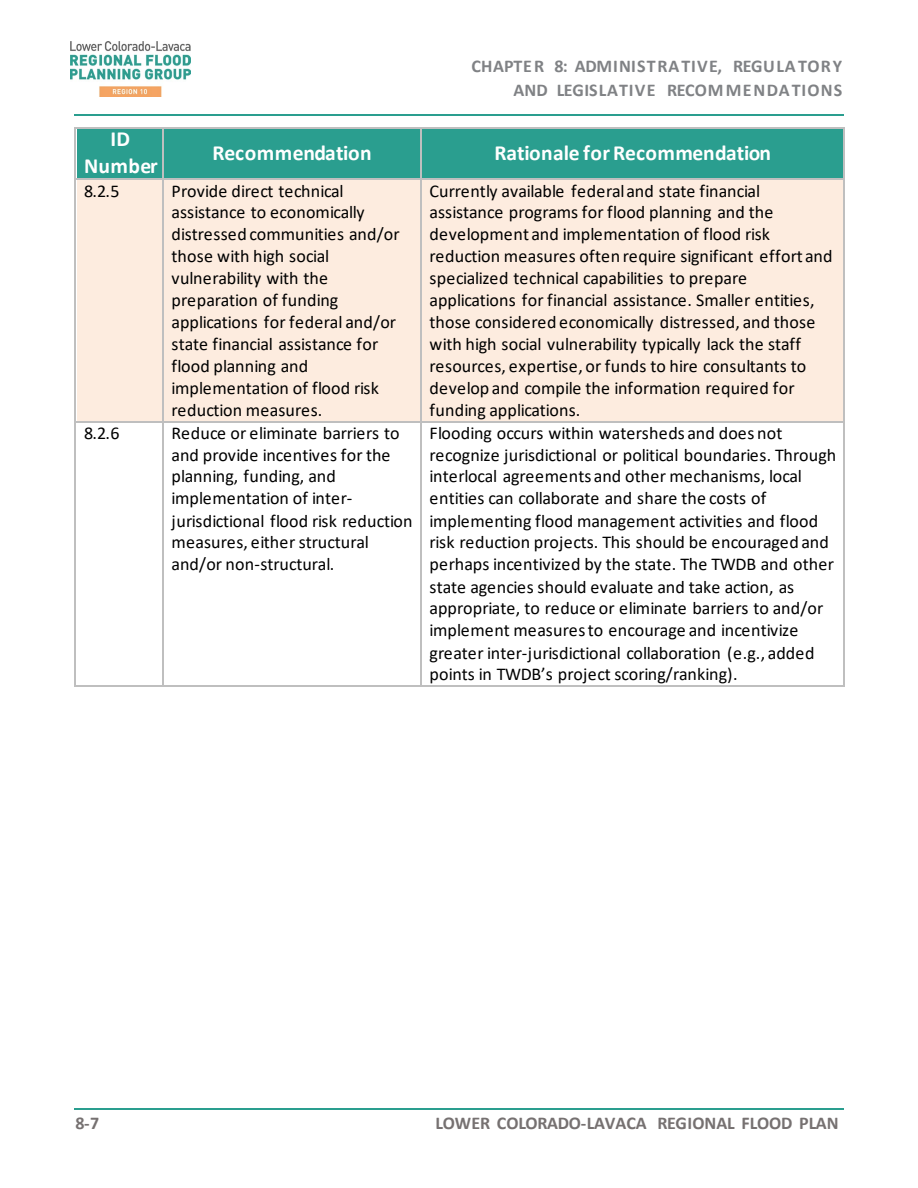
<style>
.page{position:relative;width:918px;height:1188px;background:#fff}
.page>*{position:absolute;margin:0;border:0;box-sizing:border-box;transform-origin:0 0}
.t1{font:700 21.6px/26.4px "Calibri";letter-spacing:.005em;color:#fff;text-align:center}
.t2{font:18px/21.9px "Calibri";color:#000}
.t3{font:700 18px/24px "Calibri";letter-spacing:.045em;color:#808285;text-align:right}
.t4{font:700 18px "Calibri";letter-spacing:-.01em;color:#767171}
</style>
<div class="page">
<hr style="left:74px;top:114px;width:770px;height:1px;background:#2a9e8f">
<hr style="left:74px;top:1109px;width:770px;height:1px;background:#2a9e8f">
<img style="left:71px;top:42px;width:119px;height:55px">
<div style="left:77px;top:127px;width:86px;height:52px;background:#2a9e8f"></div>
<div style="left:164px;top:127px;width:257px;height:52px;background:#2a9e8f"></div>
<div style="left:422px;top:127px;width:423px;height:52px;background:#2a9e8f"></div>
<hr style="left:76px;top:127px;width:86px;height:1px;background:#bfbfbf">
<hr style="left:163px;top:127px;width:257px;height:1px;background:#bfbfbf">
<hr style="left:421px;top:127px;width:423px;height:1px;background:#bfbfbf">
<hr style="left:74px;top:128px;width:2px;height:51px;background:#bfbfbf">
<hr style="left:162px;top:128px;width:1px;height:51px;background:#bfbfbf">
<hr style="left:420px;top:128px;width:1px;height:51px;background:#bfbfbf">
<hr style="left:844px;top:128px;width:1px;height:51px;background:#bfbfbf">
<div style="left:77px;top:180px;width:86px;height:241px;background:#fdecdf"></div>
<div style="left:164px;top:180px;width:257px;height:241px;background:#fdecdf"></div>
<div style="left:422px;top:180px;width:423px;height:241px;background:#fdecdf"></div>
<hr style="left:76px;top:179px;width:86px;height:1px;background:#bfbfbf">
<hr style="left:163px;top:179px;width:257px;height:1px;background:#bfbfbf">
<hr style="left:421px;top:179px;width:423px;height:1px;background:#bfbfbf">
<hr style="left:74px;top:180px;width:2px;height:241px;background:#bfbfbf">
<hr style="left:162px;top:180px;width:1px;height:241px;background:#bfbfbf">
<hr style="left:420px;top:180px;width:1px;height:241px;background:#bfbfbf">
<hr style="left:844px;top:180px;width:1px;height:241px;background:#bfbfbf">
<hr style="left:76px;top:421px;width:86px;height:1px;background:#bfbfbf">
<hr style="left:163px;top:421px;width:257px;height:1px;background:#bfbfbf">
<hr style="left:421px;top:421px;width:423px;height:1px;background:#bfbfbf">
<hr style="left:74px;top:422px;width:2px;height:263px;background:#bfbfbf">
<hr style="left:76px;top:685px;width:86px;height:1px;background:#bfbfbf">
<hr style="left:162px;top:422px;width:1px;height:263px;background:#bfbfbf">
<hr style="left:163px;top:685px;width:257px;height:1px;background:#bfbfbf">
<hr style="left:420px;top:422px;width:1px;height:263px;background:#bfbfbf">
<hr style="left:421px;top:685px;width:423px;height:1px;background:#bfbfbf">
<hr style="left:844px;top:422px;width:1px;height:263px;background:#bfbfbf">
<p class="t1" style="left:84px;top:126px;width:75px">ID<br>Number</p>
<p class="t3" style="left:472px;top:54px;width:372px">CHAPTER 8: ADMINISTRATIVE, REGULATORY<br>AND LEGISLATIVE RECOMMENDATIONS</p>
<p class="t1" style="left:212px;top:139px;width:161px">Recommendation</p>
<p class="t1" style="left:494px;top:139px;width:278px">Rationale for Recommendation</p>
<p class="t2" style="left:84px;top:179px;width:37px">8.2.5</p>
<p class="t2" style="left:172px;top:179px;width:230px">Provide direct technical assistance to economically distressed communities and/or those with high social vulnerability with the preparation of funding applications for federal and/or state financial assistance for flood planning and implementation of flood risk reduction measures.</p>
<p class="t2" style="left:430px;top:179px;width:405px">Currently available federal and state financial assistance programs for flood planning and the development and implementation of flood risk reduction measures often require significant effort and specialized technical capabilities to prepare applications for financial assistance. Smaller entities, those considered economically distressed, and those with high social vulnerability typically lack the staff resources, expertise, or funds to hire consultants to develop and compile the information required for funding applications.</p>
<p class="t2" style="left:84px;top:422px;width:37px">8.2.6</p>
<p class="t2" style="left:172px;top:422px;width:243px">Reduce or eliminate barriers to and provide incentives for the planning, funding, and implementation of inter&shy;jurisdictional flood risk reduction measures, either structural and/or non-structural.</p>
<p class="t2" style="left:430px;top:422px;width:408px">Flooding occurs within watersheds and does not recognize jurisdictional or political boundaries. Through interlocal agreements and other mechanisms, local entities can collaborate and share the costs of implementing flood management activities and flood risk reduction projects. This should be encouraged and perhaps incentivized by the state. The TWDB and other state agencies should evaluate and take action, as appropriate, to reduce or eliminate barriers to and/or implement measures to encourage and incentivize greater inter-jurisdictional collaboration (e.g., added points in TWDB’s project scoring/ranking).</p>
<p class="t4" style="left:76px;top:1110px;width:25px">8-7</p>
<p class="t4" style="left:436px;top:1110px;width:405px">LOWER COLORADO-LAVACA REGIONAL FLOOD PLAN</p>
</div>
